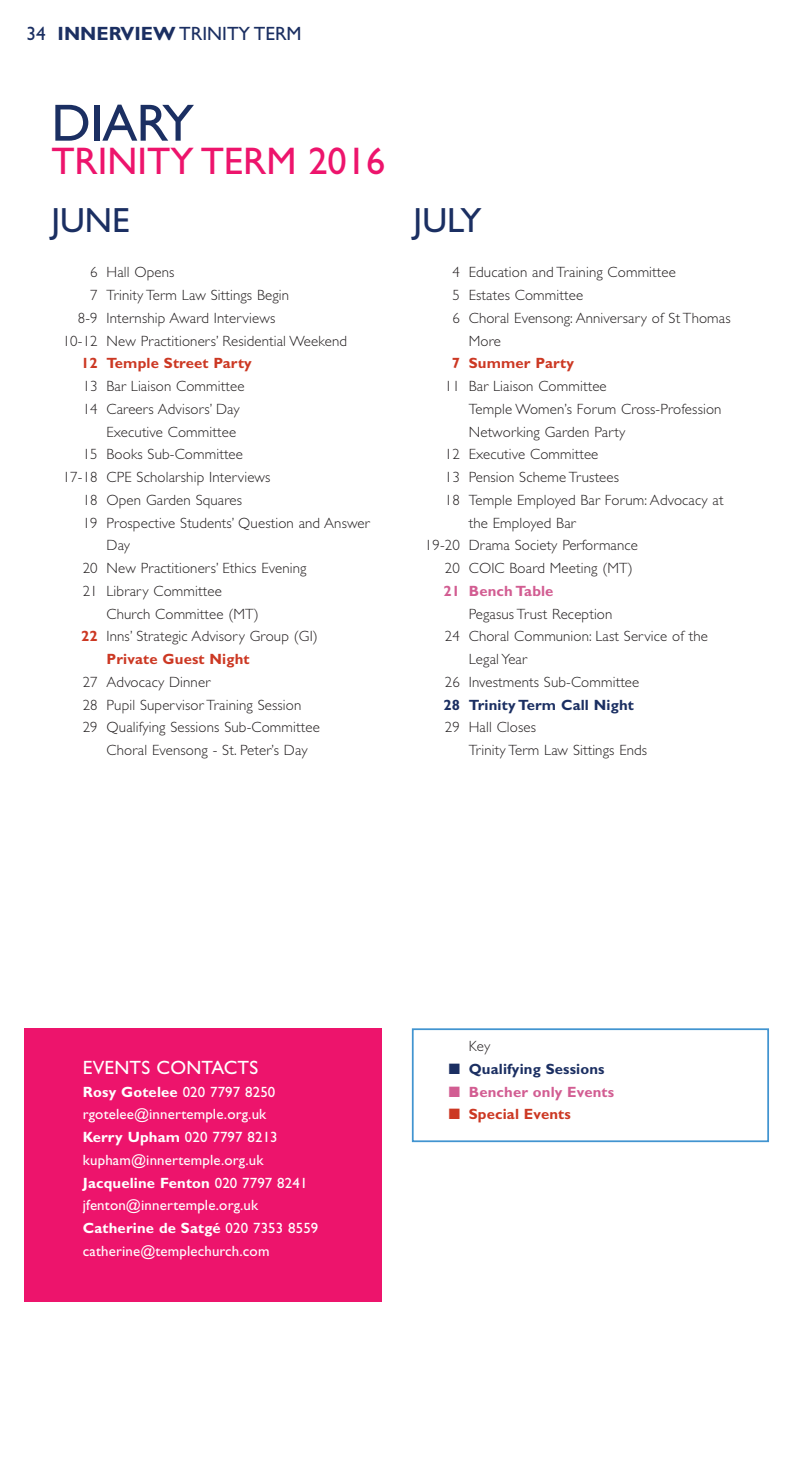
<style>
.page{position:relative;width:794px;height:1474px;background:#fff}
.page>*{position:absolute;margin:0;border:0;box-sizing:border-box;transform-origin:0 0}
.t1{font:52.5px "Gill Sans CE";letter-spacing:-.015em;color:#1b2f62}
.t2{font:38.5px "Gill Sans CE";color:#ed146c}
.t3{font:35px "Gill Sans CE";color:#1b2f62}
.t4{font:19.25px "Gill Sans CE";color:#1b2f62}
.t5{font:19.25px "Gill Sans CE";letter-spacing:.01em;color:#fff}
.t6{font:300 14.88px/22.8px "Gill Sans CE";letter-spacing:.01em;color:#231f20}
.t7{font:14.88px/22.8px "Gill Sans CE";letter-spacing:.01em;color:#fff}
.t8{font:700 14.88px "Gill Sans CE";letter-spacing:.01em;color:#cc3823}
.t9{font:700 14.88px "Gill Sans CE";letter-spacing:.01em;color:#1b2f62}
.t10{font:700 14.88px "Gill Sans CE";letter-spacing:.01em;color:#d25d92}
.s1{font-weight:700}
.s2{font-weight:700;color:#cc3823}
</style>
<div class="page">
<div style="left:25px;top:1028px;width:357px;height:273px;background:#ed146c"></div>
<div style="left:412px;top:1028px;width:357px;height:114px;border:2px solid #4194d0"></div>
<p class="t4" style="left:27px;top:27px;width:277px">34 <span class="s1">INNERVIEW</span> TRINITY TERM</p>
<h1 class="t1" style="left:51px;top:105px;width:144px">DIARY</h1>
<h2 class="t2" style="left:51px;top:148px;width:335px">TRINITY TERM 2016</h2>
<h3 class="t3" style="left:51px;top:208px;width:80px">JUNE</h3>
<p class="t6" style="left:90px;top:262px;width:86px">6 Hall Opens</p>
<p class="t6" style="left:90px;top:285px;width:200px">7 Trinity Term Law Sittings Begin</p>
<p class="t6" style="left:78px;top:308px;width:199px">8-9 Internship Award Interviews</p>
<p class="t6" style="left:63px;top:330px;width:286px">10-12 New Practitioners’ Residential Weekend</p>
<p class="t8" style="left:81px;top:357px;width:172px">12 Temple Street Party</p>
<p class="t6" style="left:83px;top:376px;width:163px">13 Bar Liaison Committee</p>
<p class="t6" style="left:83px;top:399px;width:159px">14 Careers Advisors’ Day</p>
<p class="t6" style="left:106px;top:421px;width:131px">Executive Committee</p>
<p class="t6" style="left:83px;top:444px;width:162px">15 Books Sub-Committee</p>
<p class="t6" style="left:63px;top:467px;width:209px">17-18 CPE Scholarship Interviews</p>
<p class="t6" style="left:83px;top:490px;width:161px">18 Open Garden Squares</p>
<p class="t6" style="left:83px;top:512px;width:289px">19 Prospective Students’ Question and Answer</p>
<p class="t6" style="left:106px;top:535px;width:25px">Day</p>
<p class="t6" style="left:83px;top:558px;width:225px">20 New Practitioners’ Ethics Evening</p>
<p class="t6" style="left:83px;top:581px;width:141px">21 Library Committee</p>
<p class="t6" style="left:106px;top:603px;width:154px">Church Committee (MT)</p>
<p class="t6" style="left:81px;top:626px;width:238px"><span class="s2">22</span> Inns’ Strategic Advisory Group (GI)</p>
<p class="t8" style="left:106px;top:653px;width:144px">Private Guest Night</p>
<p class="t6" style="left:83px;top:672px;width:129px">27 Advocacy Dinner</p>
<p class="t6" style="left:83px;top:694px;width:220px">28 Pupil Supervisor Training Session</p>
<p class="t6" style="left:83px;top:717px;width:239px">29 Qualifying Sessions Sub-Committee</p>
<p class="t6" style="left:106px;top:740px;width:202px">Choral Evensong - St. Peter’s Day</p>
<h3 class="t3" style="left:413px;top:208px;width:69px">JULY</h3>
<p class="t6" style="left:452px;top:262px;width:225px">4 Education and Training Committee</p>
<p class="t6" style="left:452px;top:285px;width:132px">5 Estates Committee</p>
<p class="t6" style="left:452px;top:308px;width:280px">6 Choral Evensong: Anniversary of St Thomas</p>
<p class="t6" style="left:469px;top:330px;width:34px">More</p>
<p class="t8" style="left:452px;top:357px;width:124px">7 Summer Party</p>
<p class="t6" style="left:445px;top:376px;width:163px">11 Bar Liaison Committee</p>
<p class="t6" style="left:469px;top:399px;width:254px">Temple Women’s Forum Cross-Profession</p>
<p class="t6" style="left:469px;top:421px;width:158px">Networking Garden Party</p>
<p class="t6" style="left:445px;top:444px;width:155px">12 Executive Committee</p>
<p class="t6" style="left:445px;top:467px;width:176px">13 Pension Scheme Trustees</p>
<p class="t6" style="left:445px;top:490px;width:280px">18 Temple Employed Bar Forum: Advocacy at</p>
<p class="t6" style="left:469px;top:512px;width:108px">the Employed Bar</p>
<p class="t6" style="left:425px;top:535px;width:214px">19-20 Drama Society Performance</p>
<p class="t6" style="left:445px;top:558px;width:189px">20 COIC Board Meeting (MT)</p>
<p class="t10" style="left:443px;top:585px;width:111px">21 Bench Table</p>
<p class="t6" style="left:469px;top:603px;width:145px">Pegasus Trust Reception</p>
<p class="t6" style="left:445px;top:626px;width:265px">24 Choral Communion: Last Service of the</p>
<p class="t6" style="left:469px;top:649px;width:60px">Legal Year</p>
<p class="t6" style="left:445px;top:672px;width:196px">26 Investments Sub-Committee</p>
<p class="t9" style="left:443px;top:699px;width:192px">28 Trinity Term Call Night</p>
<p class="t6" style="left:469px;top:717px;width:180px;text-indent:-24px">29 Hall Closes<br>Trinity Term Law Sittings Ends</p>
<p class="t5" style="left:83px;top:1060px;width:177px">EVENTS CONTACTS</p>
<p class="t7" style="left:83px;top:1081px;width:237px"><span class="s1">Rosy Gotelee</span> 020 7797 8250 rgotelee@innertemple.org.uk<br><span class="s1">Kerry Upham</span> 020 7797 8213 kupham@innertemple.org.uk<br><span class="s1">Jacqueline Fenton</span> 020 7797 8241 jfenton@innertemple.org.uk<br><span class="s1">Catherine de Satgé</span> 020 7353 8559 catherine@templechurch.com</p>
<p class="t6" style="left:469px;top:1036px;width:23px">Key</p>
<p class="t9" style="left:448px;top:1063px;width:157px">■ Qualifying Sessions</p>
<p class="t10" style="left:449px;top:1085px;width:167px">■ Bencher only Events</p>
<p class="t8" style="left:449px;top:1108px;width:124px">■ Special Events</p>
</div>
